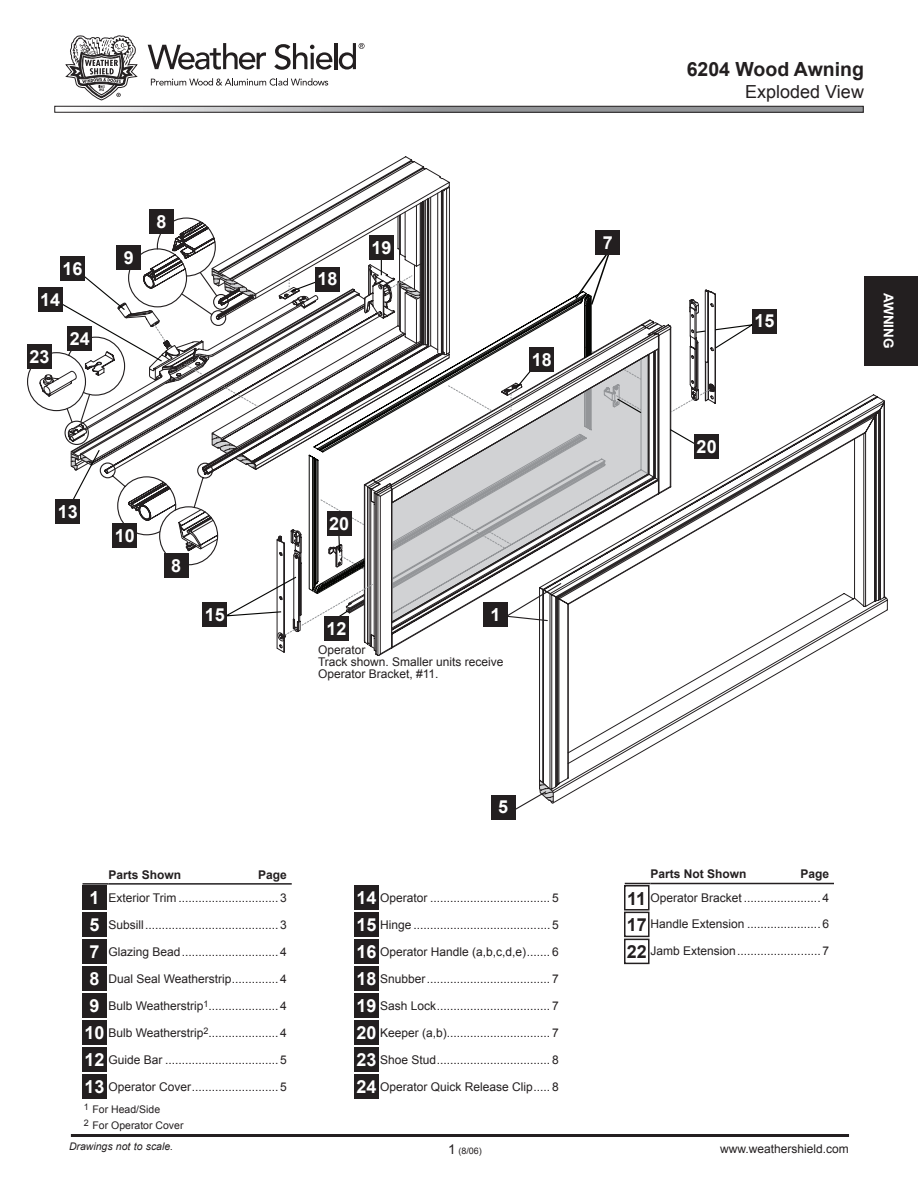
<style>
.page{position:relative;width:918px;height:1188px;background:#fff}
.page>*{position:absolute;margin:0;border:0;box-sizing:border-box;transform-origin:0 0}
.t1{font:700 19.5px "Arial";color:#231f20}
.t2{font:700 18px "Arial";color:#fff}
.t3{font:18px "Arial";color:#231f20}
.t4{font:700 13.5px "Arial";color:#fff}
.t5{font:12px/23.2px "Arial";color:#231f20;text-align:right}
.t6{font:700 12px "Arial";color:#231f20}
.t7{font:10.5px/16.2px "Arial";color:#231f20}
.t8{font:italic 10.5px "Arial";color:#231f20}
.t9{font:9px "Arial";color:#231f20}
.s1{font-weight:700}
.s2{font-weight:700;font-size:18px;color:#fff}
.s3{font-weight:700;font-size:18px}
</style>
<div class="page">
<hr style="left:71px;top:1134px;width:778px;height:3px;background:#231f20">
<svg style="left:148px;top:43px;width:118px;height:27px"></svg>
<svg style="left:274px;top:43px;width:58px;height:27px"></svg>
<hr style="left:334px;top:43px;width:3px;height:26px;background:#231f20">
<svg style="left:339px;top:43px;width:26px;height:27px"></svg>
<svg style="left:151px;top:78px;width:178px;height:8px"></svg>
<svg style="left:65px;top:35px;width:73px;height:66px"></svg>
<svg style="left:86px;top:108px;width:775px;height:2px;background:#a8aaad"></svg>
<div style="left:55px;top:106px;width:808px;height:6px;border:1px solid #231f20"></div>
<div style="left:864px;top:277px;width:54px;height:89px;background:#231f20"></div>
<hr style="left:82px;top:883px;width:26px;height:2px;background:#231f20">
<hr style="left:108px;top:883px;width:184px;height:2px;background:#231f20">
<div style="left:82px;top:886px;width:25px;height:24px;background:#231f20"></div>
<div style="left:82px;top:912px;width:25px;height:24px;background:#231f20"></div>
<div style="left:82px;top:939px;width:25px;height:24px;background:#231f20"></div>
<div style="left:82px;top:966px;width:25px;height:24px;background:#231f20"></div>
<div style="left:82px;top:993px;width:25px;height:24px;background:#231f20"></div>
<div style="left:82px;top:1020px;width:25px;height:24px;background:#231f20"></div>
<div style="left:82px;top:1047px;width:25px;height:24px;background:#231f20"></div>
<div style="left:82px;top:1074px;width:25px;height:24px;background:#231f20"></div>
<svg style="left:390px;top:188px;width:498px;height:522px"></svg>
<svg style="left:715px;top:255px;width:42px;height:367px"></svg>
<svg style="left:39px;top:222px;width:676px;height:590px"></svg>
<svg style="left:313px;top:294px;width:278px;height:300px"></svg>
<svg style="left:625px;top:883px;width:26px;height:1px"></svg>
<hr style="left:651px;top:883px;width:183px;height:1px;background:#231f20">
<div style="left:624px;top:885px;width:26px;height:26px;border:2px solid #231f20"></div>
<div style="left:624px;top:912px;width:26px;height:25px;border:2px solid #231f20"></div>
<div style="left:624px;top:939px;width:26px;height:25px;border:2px solid #231f20"></div>
<div style="left:483px;top:602px;width:25px;height:24px;background:#231f20"></div>
<div style="left:203px;top:602px;width:24px;height:24px;background:#231f20"></div>
<div style="left:164px;top:553px;width:24px;height:25px;background:#231f20"></div>
<div style="left:113px;top:524px;width:24px;height:24px;background:#231f20"></div>
<div style="left:56px;top:499px;width:24px;height:25px;background:#231f20"></div>
<div style="left:38px;top:288px;width:24px;height:24px;background:#231f20"></div>
<div style="left:60px;top:256px;width:24px;height:24px;background:#231f20"></div>
<div style="left:117px;top:246px;width:24px;height:24px;background:#231f20"></div>
<div style="left:150px;top:210px;width:24px;height:24px;background:#231f20"></div>
<div style="left:315px;top:267px;width:25px;height:24px;background:#231f20"></div>
<div style="left:369px;top:235px;width:25px;height:24px;background:#231f20"></div>
<div style="left:530px;top:347px;width:24px;height:24px;background:#231f20"></div>
<div style="left:753px;top:309px;width:24px;height:24px;background:#231f20"></div>
<div style="left:695px;top:434px;width:24px;height:24px;background:#231f20"></div>
<div style="left:324px;top:616px;width:24px;height:24px;background:#231f20"></div>
<div style="left:491px;top:795px;width:24px;height:24px;background:#231f20"></div>
<div style="left:327px;top:511px;width:24px;height:25px;background:#231f20"></div>
<div style="left:596px;top:230px;width:24px;height:24px;background:#231f20"></div>
<div style="left:27px;top:345px;width:25px;height:24px;background:#231f20"></div>
<div style="left:68px;top:326px;width:24px;height:24px;background:#231f20"></div>
<div style="left:354px;top:885px;width:24px;height:24px;background:#231f20"></div>
<div style="left:354px;top:912px;width:24px;height:24px;background:#231f20"></div>
<div style="left:354px;top:939px;width:24px;height:24px;background:#231f20"></div>
<div style="left:354px;top:966px;width:24px;height:24px;background:#231f20"></div>
<div style="left:354px;top:993px;width:24px;height:24px;background:#231f20"></div>
<div style="left:354px;top:1020px;width:24px;height:24px;background:#231f20"></div>
<div style="left:354px;top:1047px;width:24px;height:24px;background:#231f20"></div>
<div style="left:354px;top:1074px;width:24px;height:24px;background:#231f20"></div>
<h2 class="t2" style="left:62px;top:257px;width:22px">16</h2>
<h2 class="t2" style="left:40px;top:288px;width:22px">14</h2>
<h2 class="t2" style="left:29px;top:345px;width:22px">23</h2>
<h2 class="t2" style="left:70px;top:326px;width:22px">24</h2>
<h2 class="t2" style="left:124px;top:246px;width:12px">9</h2>
<h2 class="t2" style="left:157px;top:210px;width:12px">8</h2>
<h2 class="t2" style="left:317px;top:267px;width:22px">18</h2>
<h2 class="t2" style="left:371px;top:235px;width:22px">19</h2>
<h2 class="t2" style="left:532px;top:347px;width:22px">18</h2>
<h2 class="t2" style="left:603px;top:230px;width:12px">7</h2>
<h2 class="t2" style="left:58px;top:500px;width:22px">13</h2>
<h2 class="t2" style="left:115px;top:524px;width:22px">10</h2>
<h2 class="t2" style="left:171px;top:554px;width:12px">8</h2>
<h2 class="t2" style="left:329px;top:512px;width:22px">20</h2>
<h2 class="t2" style="left:205px;top:602px;width:22px">15</h2>
<h2 class="t2" style="left:490px;top:602px;width:12px">1</h2>
<h2 class="t2" style="left:326px;top:616px;width:22px">12</h2>
<p class="t5" style="left:318px;top:644px;width:187px;line-height:12px;text-align:left">Operator<br>Track shown. Smaller units receive<br>Operator Bracket, #11.</p>
<h1 class="t1" style="left:687px;top:56px;width:179px">6204 Wood Awning</h1>
<h2 class="t3" style="left:745px;top:80px;width:120px">Exploded View</h2>
<h2 class="t2" style="left:755px;top:309px;width:22px">15</h2>
<h2 class="t2" style="left:697px;top:435px;width:22px">20</h2>
<p class="t4" style="left:897px;top:293px;width:57px;rotate:90deg">awning</p>
<p class="t6" style="left:108px;top:867px;width:74px">Parts Shown</p>
<p class="t5" style="left:90px;top:863px;width:199px"><span class="s1">Page<br></span><span class="s2">1</span> Exterior Trim .............................. 3</p>
<p class="t5" style="left:90px;top:913px;width:199px"><span class="s2">5</span> Subsill........................................ 3</p>
<p class="t5" style="left:90px;top:940px;width:199px"><span class="s2">7</span> Glazing Bead............................. 4</p>
<p class="t5" style="left:90px;top:967px;width:199px"><span class="s2">8</span> Dual Seal Weatherstrip.............. 4</p>
<p class="t5" style="left:90px;top:994px;width:199px"><span class="s2">9</span> Bulb Weatherstrip<sup>1</sup>..................... 4</p>
<p class="t5" style="left:85px;top:1021px;width:204px"><span class="s2">10</span> Bulb Weatherstrip<sup>2</sup>..................... 4</p>
<p class="t5" style="left:85px;top:1048px;width:204px"><span class="s2">12</span> Guide Bar .................................. 5</p>
<p class="t5" style="left:85px;top:1075px;width:204px"><span class="s2">13</span> Operator Cover.......................... 5</p>
<p class="t7" style="left:84px;top:1101px;width:101px"><sup>1</sup> For Head/Side<br><sup>2</sup> For Operator Cover</p>
<h2 class="t2" style="left:498px;top:795px;width:12px">5</h2>
<p class="t5" style="left:356px;top:886px;width:204px"><span class="s2">14</span> Operator .................................... 5</p>
<p class="t5" style="left:356px;top:913px;width:204px"><span class="s2">15</span> Hinge ......................................... 5</p>
<p class="t5" style="left:356px;top:940px;width:204px"><span class="s2">16</span> Operator Handle (a,b,c,d,e)....... 6</p>
<p class="t5" style="left:356px;top:967px;width:204px"><span class="s2">18</span> Snubber..................................... 7</p>
<p class="t5" style="left:356px;top:994px;width:204px"><span class="s2">19</span> Sash Lock.................................. 7</p>
<p class="t5" style="left:356px;top:1021px;width:204px"><span class="s2">20</span> Keeper (a,b)............................... 7</p>
<p class="t5" style="left:356px;top:1048px;width:204px"><span class="s2">23</span> Shoe Stud.................................. 8</p>
<p class="t5" style="left:356px;top:1075px;width:204px"><span class="s2">24</span> Operator Quick Release Clip..... 8</p>
<p class="t6" style="left:651px;top:866px;width:98px">Parts Not Shown</p>
<p class="t5" style="left:627px;top:863px;width:203px"><span class="s1">Page<br></span><span class="s3">11</span> Operator Bracket ....................... 4</p>
<p class="t5" style="left:627px;top:913px;width:204px"><span class="s3">17</span> Handle Extension ...................... 6</p>
<p class="t5" style="left:627px;top:940px;width:204px"><span class="s3">22</span> Jamb Extension......................... 7</p>
<p class="t8" style="left:69px;top:1139px;width:106px">Drawings not to scale.</p>
<p class="t9" style="left:458px;top:1145px;width:25px">(8/06)</p>
<p class="t5" style="left:720px;top:1137px;width:130px">www.weathershield.com</p>
</div>
